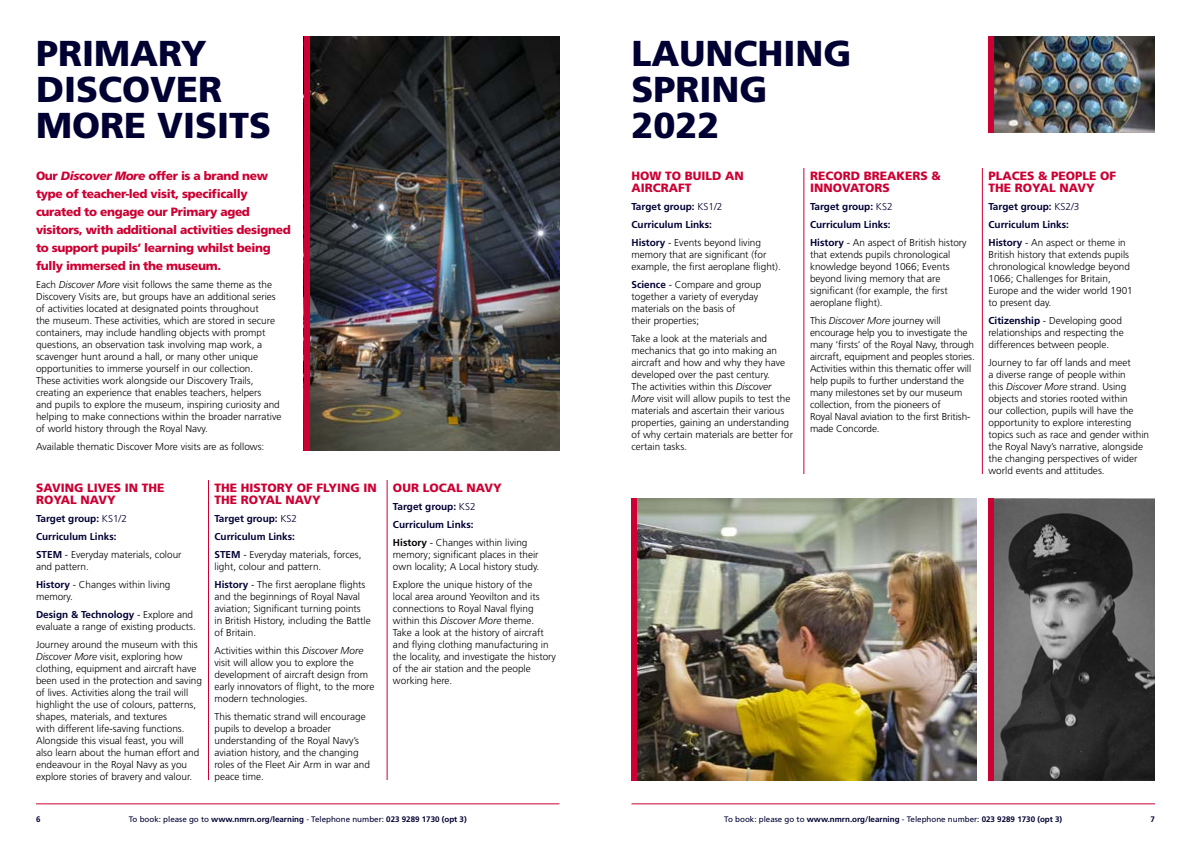
<style>
.page{position:relative;width:1191px;height:842px;background:#fff}
.page>*{position:absolute;margin:0;border:0;box-sizing:border-box;transform-origin:0 0}
.t1{font:900 36px/36px "Frutiger LT Std";color:#003}
.t2{font:900 12px/18px "Frutiger LT Std";letter-spacing:-.03em;color:#c03}
.t3{font:900 12px/12px "Frutiger LT Std";color:#c03}
.t4{font:300 10px/12px "Frutiger LT Std";color:#000}
.t5{font:700 10px/18px "Frutiger LT Std";color:#003}
.t6{font:700 8px "Frutiger LT Std";color:#003}
.s1{font-style:italic}
.s2{font-weight:300}
.s3{font-weight:300;color:#000}
.s4{font-weight:700;color:#003}
.s5{color:#000}
.s6{font-weight:400}
</style>
<div class="page">
<hr style="left:36px;top:804px;width:523px;height:1px;background:#c03">
<hr style="left:631px;top:804px;width:524px;height:1px;background:#c03">
<hr style="left:208px;top:480px;width:1px;height:300px;background:#c03">
<hr style="left:387px;top:480px;width:1px;height:300px;background:#c03">
<hr style="left:803px;top:168px;width:1px;height:306px;background:#c03">
<hr style="left:982px;top:168px;width:1px;height:306px;background:#c03">
<img style="left:309px;top:36px;width:250px;height:414px">
<img style="left:637px;top:498px;width:339px;height:282px">
<img style="left:994px;top:498px;width:160px;height:282px">
<img style="left:994px;top:36px;width:160px;height:96px">
<div style="left:988px;top:36px;width:6px;height:96px;background:#c03"></div>
<div style="left:988px;top:498px;width:6px;height:282px;background:#c03"></div>
<div style="left:631px;top:498px;width:6px;height:282px;background:#c03"></div>
<div style="left:304px;top:36px;width:5px;height:414px;background:#c03"></div>
<h1 class="t1" style="left:36px;top:35px;width:237px">PRIMARY<br>DISCOVER<br>MORE VISITS</h1>
<h1 class="t1" style="left:631px;top:35px;width:222px">LAUNCHING<br>SPRING<br>2022</h1>
<p class="t2" style="left:36px;top:167px;width:256px">Our <span class="s1">Discover More</span> offer is a brand new type of teacher-led visit, specifically curated to engage our Primary aged visitors, with additional activities designed to support pupils’ learning whilst being fully immersed in the museum.</p>
<p class="t4" style="left:36px;top:279px;width:247px">Each <span class="s1">Discover More</span> visit follows the same theme as the Discovery Visits are, but groups have an additional series of activities located at designated points throughout<br>the museum. These activities, which are stored in secure containers, may include handling objects with prompt questions, an observation task involving map work, a scavenger hunt around a hall, or many other unique opportunities to immerse yourself in our collection.<br>These activities work alongside our Discovery Trails, creating an experience that enables teachers, helpers<br>and pupils to explore the museum, inspiring curiosity and helping to make connections within the broader narrative of world history through the Royal Navy.</p>
<p class="t4" style="left:36px;top:441px;width:230px">Available thematic Discover More visits are as follows:</p>
<p class="t3" style="left:214px;top:482px;width:164px">THE HISTORY OF FLYING IN<br>THE ROYAL NAVY</p>
<p class="t5" style="left:214px;top:510px;width:149px">Target group: <span class="s2">KS2<br></span>Curriculum Links:<br>STEM <span class="s3">- Everyday materials, forces,</span></p>
<p class="t4" style="left:214px;top:558px;width:152px;line-height:18px">light, colour and pattern.<br><span class="s4">History</span> - The first aeroplane flights</p>
<p class="t4" style="left:214px;top:591px;width:158px">and the beginnings of Royal Naval aviation; Significant turning points in British History, including the Battle of Britain.</p>
<p class="t4" style="left:214px;top:645px;width:161px">Activities within this <span class="s1">Discover More </span>visit will allow you to explore the development of aircraft design from early innovators of flight, to the more modern technologies.</p>
<p class="t4" style="left:214px;top:711px;width:157px">This thematic strand will encourage pupils to develop a broader understanding of the Royal Navy’s aviation history, and the changing roles of the Fleet Air Arm in war and peace time.</p>
<p class="t3" style="left:36px;top:482px;width:130px">SAVING LIVES IN THE<br>ROYAL NAVY</p>
<p class="t5" style="left:36px;top:510px;width:147px">Target group: <span class="s2">KS1/2<br></span>Curriculum Links:<br>STEM <span class="s3">- Everyday materials, colour</span></p>
<p class="t4" style="left:36px;top:558px;width:136px;line-height:18px">and pattern.<br><span class="s4">History</span> - Changes within living</p>
<p class="t4" style="left:36px;top:588px;width:159px;line-height:18px">memory.<br><span class="s4">Design &amp; Technology</span> - Explore and</p>
<p class="t4" style="left:36px;top:618px;width:163px;line-height:18px">evaluate a range of existing products.<br>Journey around the museum with this</p>
<p class="t4" style="left:36px;top:651px;width:167px"><span class="s1">Discover More</span> visit, exploring how clothing, equipment and aircraft have been used in the protection and saving of lives. Activities along the trail will highlight the use of colours, patterns, shapes, materials, and textures<br>with different life-saving functions.<br>Alongside this visual feast, you will also learn about the human effort and endeavour in the Royal Navy as you explore stories of bravery and valour.</p>
<p class="t3" style="left:393px;top:482px;width:110px">OUR LOCAL NAVY</p>
<p class="t5" style="left:393px;top:498px;width:136px">Target group: <span class="s2">KS2<br></span>Curriculum Links:<br><span class="s5">History</span> <span class="s3">- Changes within living</span></p>
<p class="t4" style="left:393px;top:549px;width:148px">memory; significant places in their own locality; A Local history study.</p>
<p class="t4" style="left:393px;top:579px;width:164px">Explore the unique history of the<br>local area around Yeovilton and its connections to Royal Naval flying within this <span class="s1">Discover More</span> theme.<br>Take a look at the history of aircraft and flying clothing manufacturing in the locality, and investigate the history of the air station and the people working here.</p>
<p class="t3" style="left:631px;top:170px;width:114px">HOW TO BUILD AN<br>AIRCRAFT</p>
<p class="t5" style="left:631px;top:198px;width:131px">Target group: <span class="s2">KS1/2<br></span>Curriculum Links:<br>History <span class="s3">- Events beyond living</span></p>
<p class="t4" style="left:631px;top:249px;width:151px">memory that are significant (for example, the first aeroplane flight).</p>
<p class="t4" style="left:631px;top:279px;width:131px"><span class="s4">Science</span> - Compare and group together a variety of everyday materials on the basis of<br>their properties;</p>
<p class="t4" style="left:631px;top:333px;width:163px">Take a look at the materials and mechanics that go into making an aircraft and how and why they have developed over the past century.<br>The activities within this <span class="s1">Discover More</span> visit will allow pupils to test the materials and ascertain their various properties, gaining an understanding of why certain materials are better for certain tasks.</p>
<p class="t3" style="left:810px;top:170px;width:132px">RECORD BREAKERS &amp;<br>INNOVATORS</p>
<p class="t5" style="left:810px;top:198px;width:158px">Target group: <span class="s2">KS2<br></span>Curriculum Links:<br>History <span class="s3">- An aspect of British history</span></p>
<p class="t4" style="left:810px;top:249px;width:142px">that extends pupils chronological knowledge beyond 1066; Events beyond living memory that are significant (for example, the first aeroplane flight).</p>
<p class="t4" style="left:810px;top:315px;width:166px">This <span class="s1">Discover More</span> journey will encourage help you to investigate the many ‘firsts’ of the Royal Navy, through aircraft, equipment and peoples stories.<br>Activities within this thematic offer will help pupils to further understand the many milestones set by our museum collection, from the pioneers of<br>Royal Naval aviation to the first British&shy;made Concorde.</p>
<p class="t3" style="left:988px;top:170px;width:129px">PLACES &amp; PEOPLE OF<br>THE ROYAL NAVY</p>
<p class="t5" style="left:988px;top:198px;width:139px">Target group: <span class="s2">KS2/3<br></span>Curriculum Links:<br>History <span class="s3">- An aspect or theme in</span></p>
<p class="t4" style="left:988px;top:249px;width:146px">British history that extends pupils chronological knowledge beyond<br>1066; Challenges for Britain,<br>Europe and the wider world 1901 to present day.</p>
<p class="t4" style="left:988px;top:315px;width:137px"><span class="s4">Citizenship</span> - Developing good relationships and respecting the differences between people.</p>
<p class="t4" style="left:988px;top:357px;width:162px">Journey to far off lands and meet<br>a diverse range of people within<br>this <span class="s1">Discover More</span> strand. Using objects and stories rooted within<br>our collection, pupils will have the opportunity to explore interesting topics such as race and gender within the Royal Navy’s narrative, alongside the changing perspectives of wider world events and attitudes.</p>
<p class="t6" style="left:36px;top:815px;width:6px">6</p>
<p class="t6" style="left:129px;top:815px;width:339px"><span class="s6">To book: please go to</span> www.nmrn.org/learning <span class="s6">- Telephone number:</span> 023 9289 1730 (opt 3)</p>
<p class="t6" style="left:724px;top:815px;width:339px"><span class="s6">To book: please go to</span> www.nmrn.org/learning <span class="s6">- Telephone number:</span> 023 9289 1730 (opt 3)</p>
<p class="t6" style="left:1150px;top:815px;width:6px">7</p>
</div>
